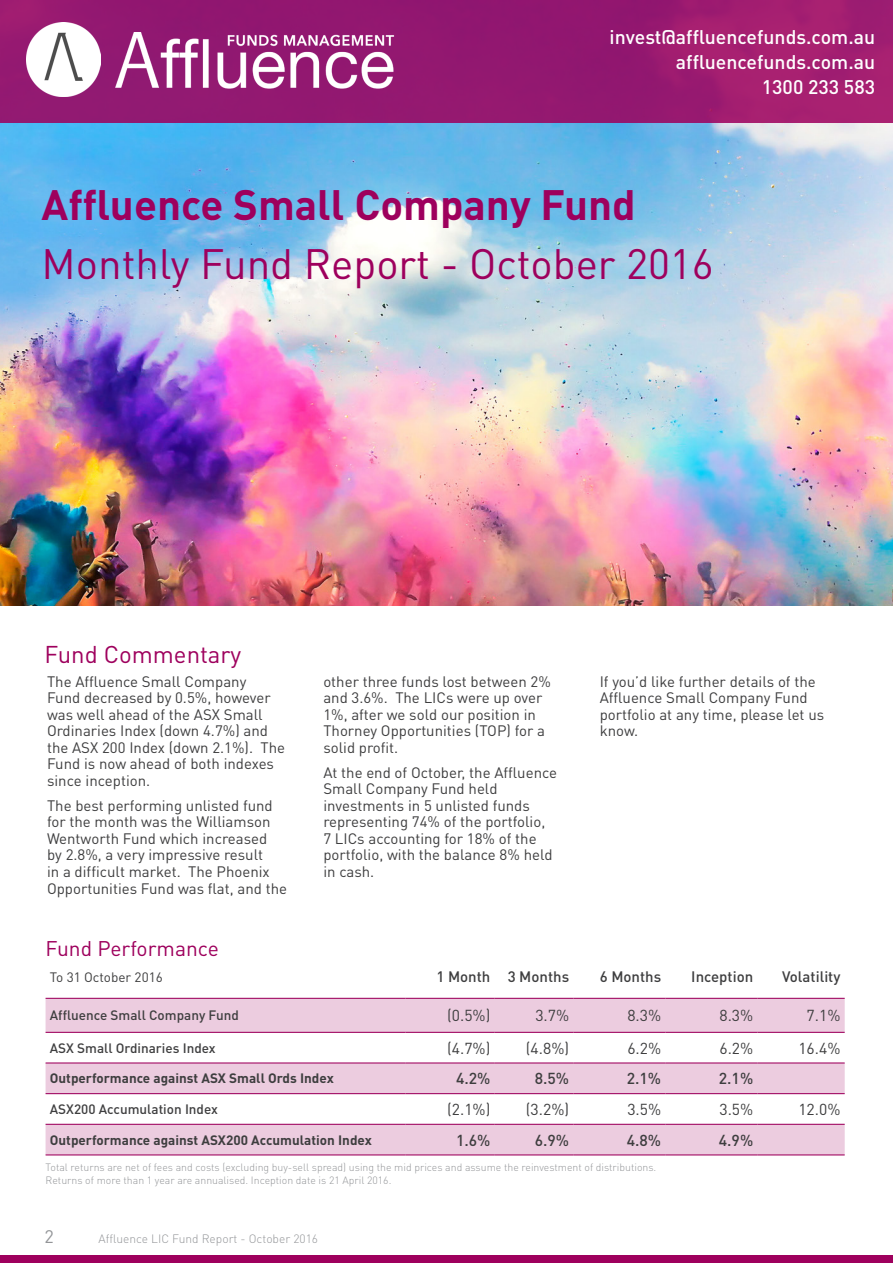
<style>
.page{position:relative;width:893px;height:1263px;background:#fff}
.page>*{position:absolute;margin:0;border:0;box-sizing:border-box;transform-origin:0 0}
.Aff_H1{font:42px "DIN Pro";color:#9e005d}
.Aff_H1-2{font:700 42px "DIN Pro";color:#9e005d}
.Aff_H2{font:24px "DIN Pro";color:#9e005d}
.Aff_H2-2{font:21px "DIN Pro";color:#9e005d}
.Aff_body_10_5pt_Blac{font:500 19.5px "DIN Pro";color:#fff}
.t1{font:18px "DIN Pro";color:#939598}
.Aff_body_10_5pt_Blac-2{font:15.75px "DIN Pro";color:#3e3e3f}
.Aff_body_10_5pt_Blac-3{font:500 15.75px "DIN Pro";color:#3e3e3f}
.Aff_body_10_5pt_Blac-4{font:15px/16.5px "DIN Pro";color:#3e3e3f}
.Aff_body_10_5pt_Blac-5{font:500 15px "DIN Pro";color:#3e3e3f}
.Aff_body_10_5pt_Blac-6{font:700 13.5px "DIN Pro";color:#3e3e3f}
.Aff_body_10_5pt_Blac-7{font:500 13.5px "DIN Pro";color:#3e3e3f}
.Aff_body_10_5pt_Blac-8{font:13.5px "DIN Pro";color:#3e3e3f}
.t2{font:300 12px "DIN Pro";color:#939598}
.t3{font:300 10.5px/12.6px "DIN Pro";color:#939598}
</style>
<div class="page">
<svg style="left:46px;top:999px;width:799px;height:155px;fill:#ecccdf"></svg>
<hr style="left:46px;top:1093px;width:359px;height:1px;background:#9e005d">
<hr style="left:405px;top:1093px;width:90px;height:1px;background:#9e005d">
<hr style="left:495px;top:1093px;width:78px;height:1px;background:#9e005d">
<hr style="left:573px;top:1093px;width:92px;height:1px;background:#9e005d">
<hr style="left:665px;top:1093px;width:92px;height:1px;background:#9e005d">
<hr style="left:757px;top:1093px;width:88px;height:1px;background:#9e005d">
<hr style="left:46px;top:1124px;width:359px;height:1px;background:#9e005d">
<hr style="left:405px;top:1124px;width:90px;height:1px;background:#9e005d">
<hr style="left:495px;top:1124px;width:78px;height:1px;background:#9e005d">
<hr style="left:573px;top:1124px;width:92px;height:1px;background:#9e005d">
<hr style="left:665px;top:1124px;width:92px;height:1px;background:#9e005d">
<hr style="left:757px;top:1124px;width:88px;height:1px;background:#9e005d">
<hr style="left:46px;top:1154px;width:359px;height:1px;background:#9e005d">
<hr style="left:405px;top:1154px;width:90px;height:1px;background:#9e005d">
<hr style="left:495px;top:1154px;width:78px;height:1px;background:#9e005d">
<hr style="left:573px;top:1154px;width:92px;height:1px;background:#9e005d">
<hr style="left:665px;top:1154px;width:92px;height:1px;background:#9e005d">
<hr style="left:757px;top:1154px;width:88px;height:1px;background:#9e005d">
<hr style="left:46px;top:998px;width:359px;height:1px;background:#9e005d">
<hr style="left:405px;top:998px;width:90px;height:1px;background:#9e005d">
<hr style="left:495px;top:998px;width:78px;height:1px;background:#9e005d">
<hr style="left:573px;top:998px;width:92px;height:1px;background:#9e005d">
<hr style="left:665px;top:998px;width:92px;height:1px;background:#9e005d">
<hr style="left:757px;top:998px;width:88px;height:1px;background:#9e005d">
<hr style="left:46px;top:1032px;width:359px;height:1px;background:#9e005d">
<hr style="left:405px;top:1032px;width:90px;height:1px;background:#9e005d">
<hr style="left:495px;top:1032px;width:78px;height:1px;background:#9e005d">
<hr style="left:573px;top:1032px;width:92px;height:1px;background:#9e005d">
<hr style="left:665px;top:1032px;width:92px;height:1px;background:#9e005d">
<hr style="left:757px;top:1032px;width:88px;height:1px;background:#9e005d">
<hr style="left:46px;top:1062px;width:359px;height:1px;background:#9e005d">
<hr style="left:405px;top:1062px;width:90px;height:1px;background:#9e005d">
<hr style="left:495px;top:1062px;width:78px;height:1px;background:#9e005d">
<hr style="left:573px;top:1062px;width:92px;height:1px;background:#9e005d">
<hr style="left:665px;top:1062px;width:92px;height:1px;background:#9e005d">
<hr style="left:757px;top:1062px;width:88px;height:1px;background:#9e005d">
<div style="left:0;top:1255px;width:893px;height:8px;background:#9e005d"></div>
<img style="left:0;top:123px;width:893px;height:482px">
<div style="left:0;top:0;width:893px;height:123px;background:linear-gradient(to right,#8e1872,#a01c70)"></div>
<img style="left:115px;top:32px;width:280px;height:58px">
<img style="left:27px;top:23px;width:74px;height:73px">
<p class="Aff_body_10_5pt_Blac" style="left:610px;top:24px;width:267px">invest@affluencefunds.com.au</p>
<p class="Aff_body_10_5pt_Blac" style="left:676px;top:49px;width:201px">affluencefunds.com.au</p>
<p class="Aff_body_10_5pt_Blac" style="left:762px;top:74px;width:115px">1300 233 583</p>
<p class="Aff_H1-2" style="left:42px;top:176px;width:596px">Affluence Small Company Fund</p>
<p class="Aff_H1" style="left:42px;top:236px;width:674px">Monthly Fund Report - October 2016</p>
<p class="Aff_H2" style="left:44px;top:638px;width:198px">Fund Commentary</p>
<p class="Aff_body_10_5pt_Blac-4" style="left:47px;top:673px;width:240px">The Affluence Small Company<br>Fund decreased by 0.5%, however was well ahead of the ASX Small<br>Ordinaries Index (down 4.7%) and the ASX 200 Index (down 2.1%). The<br>Fund is now ahead of both indexes since inception.</p>
<p class="Aff_body_10_5pt_Blac-4" style="left:47px;top:797px;width:242px">The best performing unlisted fund for the month was the Williamson Wentworth Fund which increased<br>by 2.8%, a very impressive result<br>in a difficult market. The Phoenix Opportunities Fund was flat, and the</p>
<p class="Aff_H2-2" style="left:46px;top:934px;width:175px">Fund Performance</p>
<p class="Aff_body_10_5pt_Blac-4" style="left:323px;top:673px;width:229px">other three funds lost between 2% and 3.6%. The LICs were up over<br>1%, after we sold our position in<br>Thorney Opportunities (TOP) for a solid profit.</p>
<p class="Aff_body_10_5pt_Blac-4" style="left:323px;top:764px;width:235px">At the end of October, the Affluence<br>Small Company Fund held investments in 5 unlisted funds representing 74% of the portfolio,<br>7 LICs accounting for 18% of the portfolio, with the balance 8% held in cash.</p>
<p class="Aff_body_10_5pt_Blac-4" style="left:600px;top:673px;width:226px">If you’d like further details of the<br>Affluence Small Company Fund portfolio at any time, please let us know.</p>
<p class="Aff_body_10_5pt_Blac-8" style="left:50px;top:968px;width:115px">To 31 October 2016</p>
<p class="Aff_body_10_5pt_Blac-5" style="left:436px;top:967px;width:55px">1 Month</p>
<p class="Aff_body_10_5pt_Blac-5" style="left:508px;top:967px;width:63px">3 Months</p>
<p class="Aff_body_10_5pt_Blac-5" style="left:600px;top:967px;width:63px">6 Months</p>
<p class="Aff_body_10_5pt_Blac-5" style="left:691px;top:967px;width:63px">Inception</p>
<p class="Aff_body_10_5pt_Blac-5" style="left:782px;top:967px;width:60px">Volatility</p>
<p class="Aff_body_10_5pt_Blac-7" style="left:50px;top:1006px;width:191px">Affluence Small Company Fund</p>
<p class="Aff_body_10_5pt_Blac-2" style="left:447px;top:1005px;width:45px">(0.5%)</p>
<p class="Aff_body_10_5pt_Blac-2" style="left:535px;top:1005px;width:35px">3.7%</p>
<p class="Aff_body_10_5pt_Blac-2" style="left:627px;top:1005px;width:35px">8.3%</p>
<p class="Aff_body_10_5pt_Blac-2" style="left:719px;top:1005px;width:35px">8.3%</p>
<p class="Aff_body_10_5pt_Blac-2" style="left:807px;top:1005px;width:35px">7.1%</p>
<p class="Aff_body_10_5pt_Blac-7" style="left:50px;top:1039px;width:167px">ASX Small Ordinaries Index</p>
<p class="Aff_body_10_5pt_Blac-2" style="left:447px;top:1037px;width:45px">(4.7%)</p>
<p class="Aff_body_10_5pt_Blac-2" style="left:526px;top:1037px;width:45px">(4.8%)</p>
<p class="Aff_body_10_5pt_Blac-2" style="left:627px;top:1037px;width:35px">6.2%</p>
<p class="Aff_body_10_5pt_Blac-2" style="left:719px;top:1037px;width:35px">6.2%</p>
<p class="Aff_body_10_5pt_Blac-2" style="left:798px;top:1037px;width:44px">16.4%</p>
<p class="Aff_body_10_5pt_Blac-6" style="left:50px;top:1069px;width:286px">Outperformance against ASX Small Ords Index</p>
<p class="Aff_body_10_5pt_Blac-3" style="left:456px;top:1068px;width:36px">4.2%</p>
<p class="Aff_body_10_5pt_Blac-3" style="left:535px;top:1068px;width:36px">8.5%</p>
<p class="Aff_body_10_5pt_Blac-3" style="left:627px;top:1068px;width:36px">2.1%</p>
<p class="Aff_body_10_5pt_Blac-3" style="left:719px;top:1068px;width:36px">2.1%</p>
<p class="Aff_body_10_5pt_Blac-7" style="left:50px;top:1100px;width:170px">ASX200 Accumulation Index</p>
<p class="Aff_body_10_5pt_Blac-2" style="left:447px;top:1098px;width:45px">(2.1%)</p>
<p class="Aff_body_10_5pt_Blac-2" style="left:526px;top:1098px;width:45px">(3.2%)</p>
<p class="Aff_body_10_5pt_Blac-2" style="left:627px;top:1098px;width:35px">3.5%</p>
<p class="Aff_body_10_5pt_Blac-2" style="left:719px;top:1098px;width:35px">3.5%</p>
<p class="Aff_body_10_5pt_Blac-2" style="left:798px;top:1098px;width:44px">12.0%</p>
<p class="Aff_body_10_5pt_Blac-6" style="left:50px;top:1131px;width:324px">Outperformance against ASX200 Accumulation Index</p>
<p class="Aff_body_10_5pt_Blac-3" style="left:456px;top:1129px;width:36px">1.6%</p>
<p class="Aff_body_10_5pt_Blac-3" style="left:535px;top:1129px;width:36px">6.9%</p>
<p class="Aff_body_10_5pt_Blac-3" style="left:627px;top:1129px;width:36px">4.8%</p>
<p class="Aff_body_10_5pt_Blac-3" style="left:719px;top:1129px;width:36px">4.9%</p>
<p class="t3" style="left:46px;top:1160px;width:612px">Total returns are net of fees and costs (excluding buy-sell spread) using the mid prices and assume the reinvestment of distributions.<br>Returns of more than 1 year are annualised. Inception date is 21 April 2016.</p>
<p class="t1" style="left:45px;top:1224px;width:11px">2</p>
<p class="t2" style="left:99px;top:1230px;width:221px">Affluence LIC Fund Report - October 2016</p>
</div>
